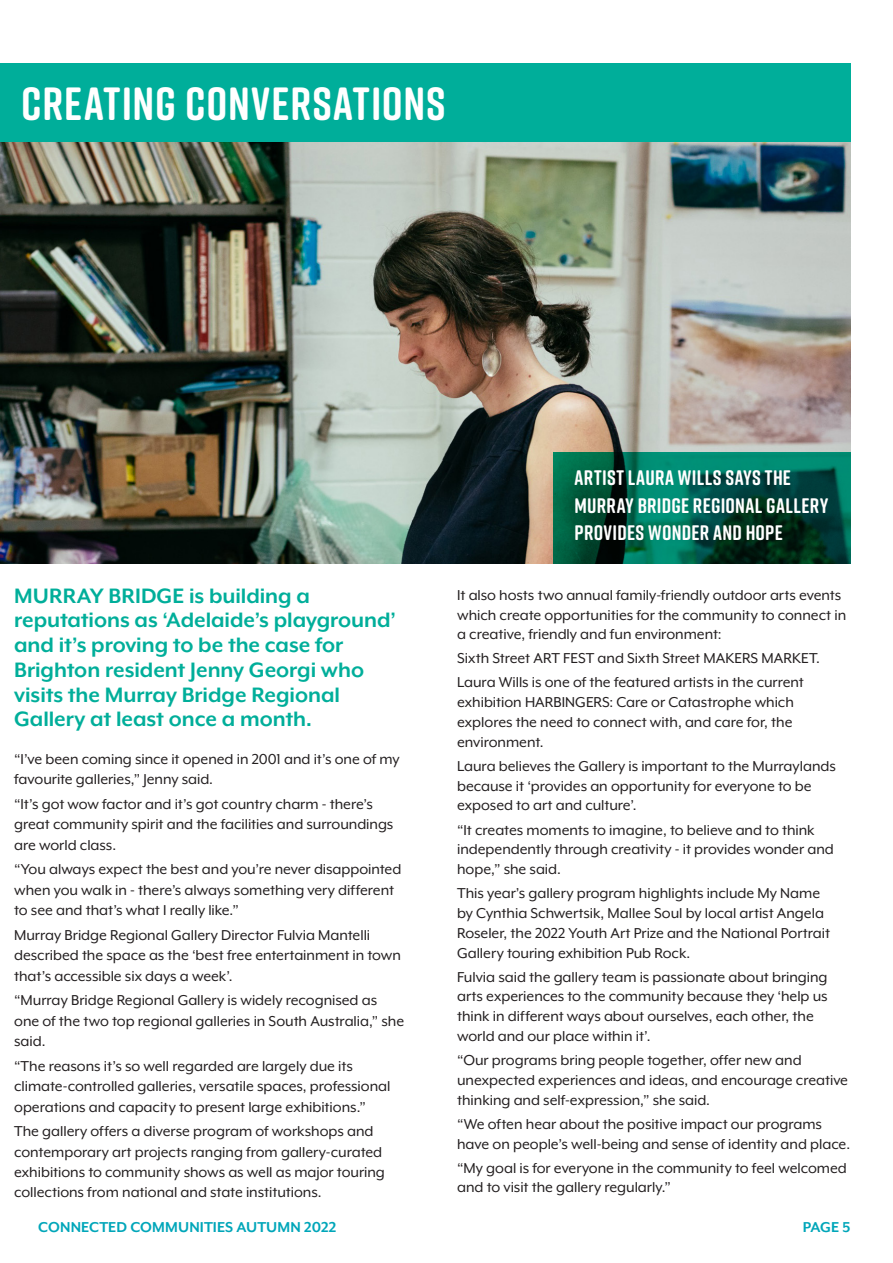
<style>
.page{position:relative;width:893px;height:1263px;background:#fff}
.page>*{position:absolute;margin:0;border:0;box-sizing:border-box;transform-origin:0 0}
.newsletter___Large_A{font:700 46.5px "Rift Soft";letter-spacing:.015em;color:#fff}
.newsletter___Introdu{font:700 24px/24.8px "Mr Eaves XL Mod OT";color:#00ae9a}
.newsletter___Introdu-2{font:700 21px/27.8px "Rift Soft";letter-spacing:.02em;color:#fff}
.newsletter_-_Body_Co{font:16.5px/19.8px "Mr Eaves XL Mod OT";letter-spacing:-.005em;color:#231f20}
.newsletter___Footer{font:700 16.5px "Mr Eaves XL Mod OT";letter-spacing:.005em;color:#00a6b9}
</style>
<div class="page">
<img style="left:0;top:142px;width:850px;height:422px">
<div style="left:0;top:63px;width:850px;height:79px;background:#00ae9a"></div>
<svg style="left:553px;top:453px;width:297px;height:111px;background:#005442"></svg>
<p class="newsletter___Large_A" style="left:21px;top:71px;width:426px">CREATING CONVERSATIONS</p>
<p class="newsletter___Introdu" style="left:14px;top:583px;width:383px">MURRAY BRIDGE is building a reputations as ‘Adelaide’s playground’ and it’s proving to be the case for Brighton resident Jenny Georgi who visits the Murray Bridge Regional Gallery at least once a month.</p>
<p class="newsletter_-_Body_Co" style="left:14px;top:749px;width:387px;line-height:20.4px">“I’ve been coming since it opened in 2001 and it’s one of my favourite galleries,” Jenny said.</p>
<p class="newsletter_-_Body_Co" style="left:14px;top:794px;width:381px;line-height:20.4px">“It’s got wow factor and it’s got country charm - there’s great community spirit and the facilities and surroundings are world class.</p>
<p class="newsletter_-_Body_Co" style="left:14px;top:859px;width:389px;line-height:20.4px">“You always expect the best and you’re never disappointed when you walk in - there’s always something very different to see and that’s what I really like.”</p>
<p class="newsletter_-_Body_Co" style="left:14px;top:925px;width:388px;line-height:20.4px">Murray Bridge Regional Gallery Director Fulvia Mantelli described the space as the ‘best free entertainment in town that’s accessible six days a week’.</p>
<p class="newsletter_-_Body_Co" style="left:14px;top:990px;width:392px;line-height:20.4px">“Murray Bridge Regional Gallery is widely recognised as one of the two top regional galleries in South Australia,” she said.</p>
<p class="newsletter_-_Body_Co" style="left:14px;top:1055px;width:378px;line-height:20.4px">“The reasons it’s so well regarded are largely due its climate-controlled galleries, versatile spaces, professional operations and capacity to present large exhibitions.”</p>
<p class="newsletter_-_Body_Co" style="left:14px;top:1121px;width:372px;line-height:20.4px">The gallery offers a diverse program of workshops and contemporary art projects ranging from gallery-curated exhibitions to community shows as well as major touring collections from national and state institutions.</p>
<p class="newsletter___Introdu-2" style="left:575px;top:463px;width:255px">ARTIST LAURA WILLS SAYS THE<br>MURRAY BRIDGE REGIONAL GALLERY<br>PROVIDES WONDER AND HOPE</p>
<p class="newsletter_-_Body_Co" style="left:457px;top:585px;width:391px">It also hosts two annual family-friendly outdoor arts events which create opportunities for the community to connect in a creative, friendly and fun environment:</p>
<p class="newsletter_-_Body_Co" style="left:457px;top:648px;width:364px">Sixth Street ART FEST and Sixth Street MAKERS MARKET.</p>
<p class="newsletter_-_Body_Co" style="left:457px;top:672px;width:348px">Laura Wills is one of the featured artists in the current exhibition HARBINGERS: Care or Catastrophe which explores the need to connect with, and care for, the environment.</p>
<p class="newsletter_-_Body_Co" style="left:457px;top:756px;width:380px">Laura believes the Gallery is important to the Murraylands because it ‘provides an opportunity for everyone to be exposed to art and culture’.</p>
<p class="newsletter_-_Body_Co" style="left:457px;top:820px;width:378px">“It creates moments to imagine, to believe and to think independently through creativity - it provides wonder and hope,” she said.</p>
<p class="newsletter_-_Body_Co" style="left:457px;top:883px;width:374px">This year’s gallery program highlights include My Name by Cynthia Schwertsik, Mallee Soul by local artist Angela Roseler, the 2022 Youth Art Prize and the National Portrait Gallery touring exhibition Pub Rock.</p>
<p class="newsletter_-_Body_Co" style="left:457px;top:967px;width:372px">Fulvia said the gallery team is passionate about bringing arts experiences to the community because they ‘help us think in different ways about ourselves, each other, the world and our place within it’.</p>
<p class="newsletter_-_Body_Co" style="left:457px;top:1050px;width:392px">“Our programs bring people together, offer new and unexpected experiences and ideas, and encourage creative thinking and self-expression,” she said.</p>
<p class="newsletter_-_Body_Co" style="left:457px;top:1114px;width:394px">“We often hear about the positive impact our programs have on people’s well-being and sense of identity and place.</p>
<p class="newsletter_-_Body_Co" style="left:457px;top:1158px;width:391px">“My goal is for everyone in the community to feel welcomed and to visit the gallery regularly.”</p>
<p class="newsletter___Footer" style="left:38px;top:1218px;width:300px">CONNECTED COMMUNITIES AUTUMN 2022</p>
<p class="newsletter___Footer" style="left:803px;top:1218px;width:49px">PAGE 5</p>
</div>
